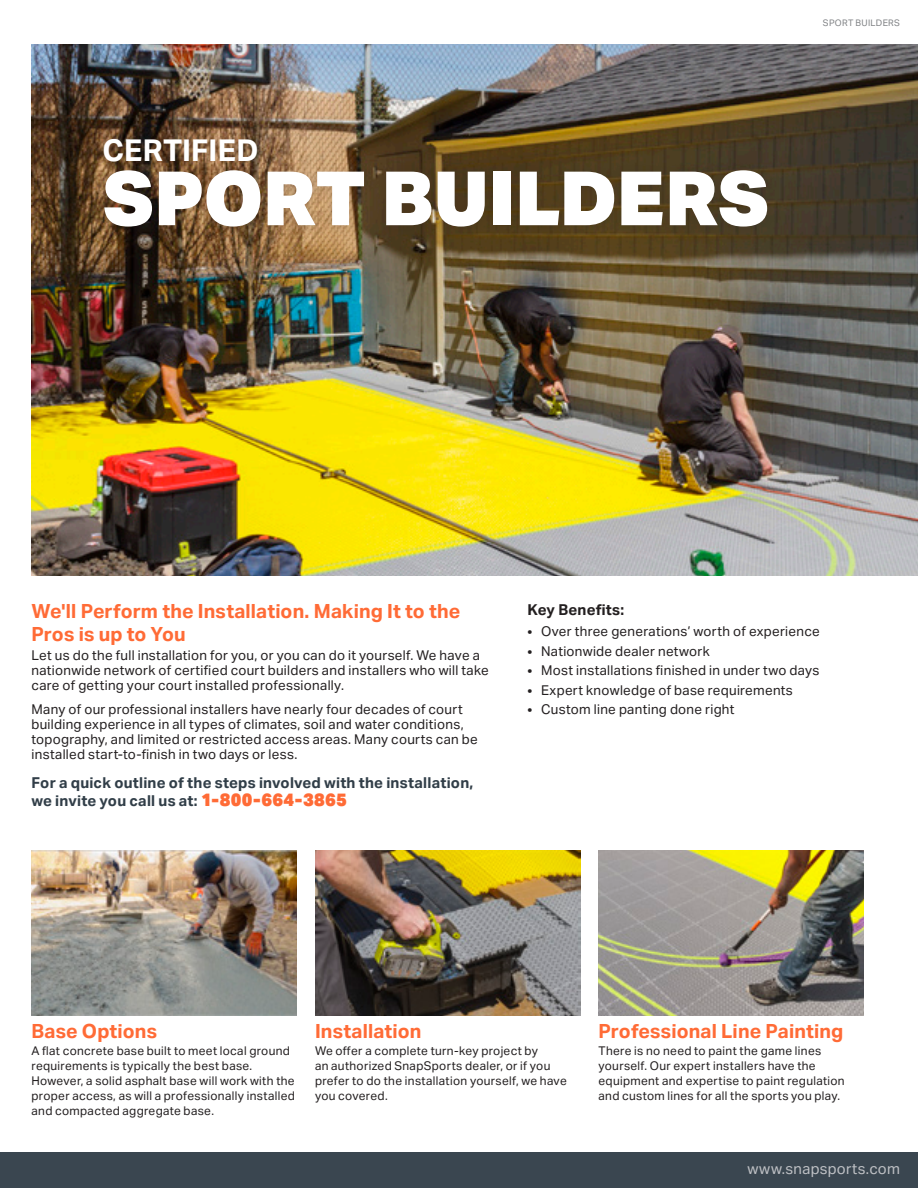
<style>
.page{position:relative;width:918px;height:1188px;background:#fff}
.page>*{position:absolute;margin:0;border:0;box-sizing:border-box;transform-origin:0 0}
.t1{font:900 75px "Aktiv Grotesk";letter-spacing:-.005em;color:#fff}
.t2{font:700 30px "Aktiv Grotesk";letter-spacing:.005em;color:#fff}
.t3{font:700 19.5px/22.5px "Aktiv Grotesk";letter-spacing:.005em;color:#ff6b36}
.t4{font:700 15px/18px "Aktiv Grotesk";letter-spacing:.015em;color:#313e48}
.t5{font:15px "Aktiv Grotesk";letter-spacing:.015em;color:#bec0c4}
.t6{font:700 15px "Aktiv Grotesk";letter-spacing:.015em;color:#231f20}
.bullets{font:13.5px/15px "Aktiv Grotesk";letter-spacing:.015em;color:#231f20}
.t7{font:12px/15px "Aktiv Grotesk";letter-spacing:.02em;color:#231f20}
.Top_section_headers{font:9px "Aktiv Grotesk";letter-spacing:.035em;color:#808285}
.s1{font-weight:900;font-size:18px;color:#ff6b36}
</style>
<div class="page">
<div style="left:0;top:1152px;width:918px;height:36px;background:#3a4650"></div>
<img style="left:32px;top:45px;width:886px;height:531px">
<div style="left:93px;top:130px;width:685px;height:109px;background:#231f20;opacity:.18"></div>
<img style="left:32px;top:850px;width:265px;height:166px">
<img style="left:315px;top:850px;width:265px;height:166px">
<img style="left:598px;top:850px;width:266px;height:166px">
<p class="t2" style="left:102px;top:133px;width:158px">CERTIFIED</p>
<p class="t1" style="left:102px;top:155px;width:668px">SPORT BUILDERS</p>
<p class="Top_section_headers" style="left:823px;top:17px;width:79px">SPORT BUILDERS</p>
<h2 class="t3" style="left:32px;top:600px;width:430px">We'll Perform the Installation. Making It to the<br>Pros is up to You</h2>
<p class="bullets" style="left:32px;top:648px;width:459px">Let us do the full installation for you, or you can do it yourself. We have a nationwide network of certified court builders and installers who will take care of getting your court installed professionally.</p>
<p class="bullets" style="left:32px;top:702px;width:448px">Many of our professional installers have nearly four decades of court building experience in all types of climates, soil and water conditions, topography, and limited or restricted access areas. Many courts can be installed start-to-finish in two days or less.</p>
<h4 class="t4" style="left:32px;top:774px;width:443px">For a quick outline of the steps involved with the installation, we invite you call us at: <span class="s1">1-800-664-3865</span></h4>
<h4 class="t6" style="left:528px;top:601px;width:98px">Key Benefits:</h4>
<p class="bullets" style="left:528px;top:624px;width:294px">• Over three generations’ worth of experience</p>
<p class="bullets" style="left:528px;top:644px;width:184px">• Nationwide dealer network</p>
<p class="bullets" style="left:528px;top:663px;width:293px">• Most installations finished in under two days</p>
<p class="bullets" style="left:528px;top:683px;width:267px">• Expert knowledge of base requirements</p>
<p class="bullets" style="left:528px;top:702px;width:208px">• Custom line panting done right</p>
<h2 class="t3" style="left:32px;top:1020px;width:127px">Base Options</h2>
<p class="t7" style="left:32px;top:1043px;width:265px">A flat concrete base built to meet local ground requirements is typically the best base.<br>However, a solid asphalt base will work with the proper access, as will a professionally installed and compacted aggregate base.</p>
<h2 class="t3" style="left:315px;top:1020px;width:108px">Installation</h2>
<p class="t7" style="left:315px;top:1043px;width:253px">We offer a complete turn-key project by<br>an authorized SnapSports dealer, or if you prefer to do the installation yourself, we have you covered.</p>
<h2 class="t3" style="left:598px;top:1020px;width:246px">Professional Line Painting</h2>
<p class="t7" style="left:598px;top:1043px;width:248px">There is no need to paint the game lines yourself. Our expert installers have the equipment and expertise to paint regulation and custom lines for all the sports you play.</p>
<p class="t5" style="left:748px;top:1160px;width:154px">www.snapsports.com</p>
</div>
